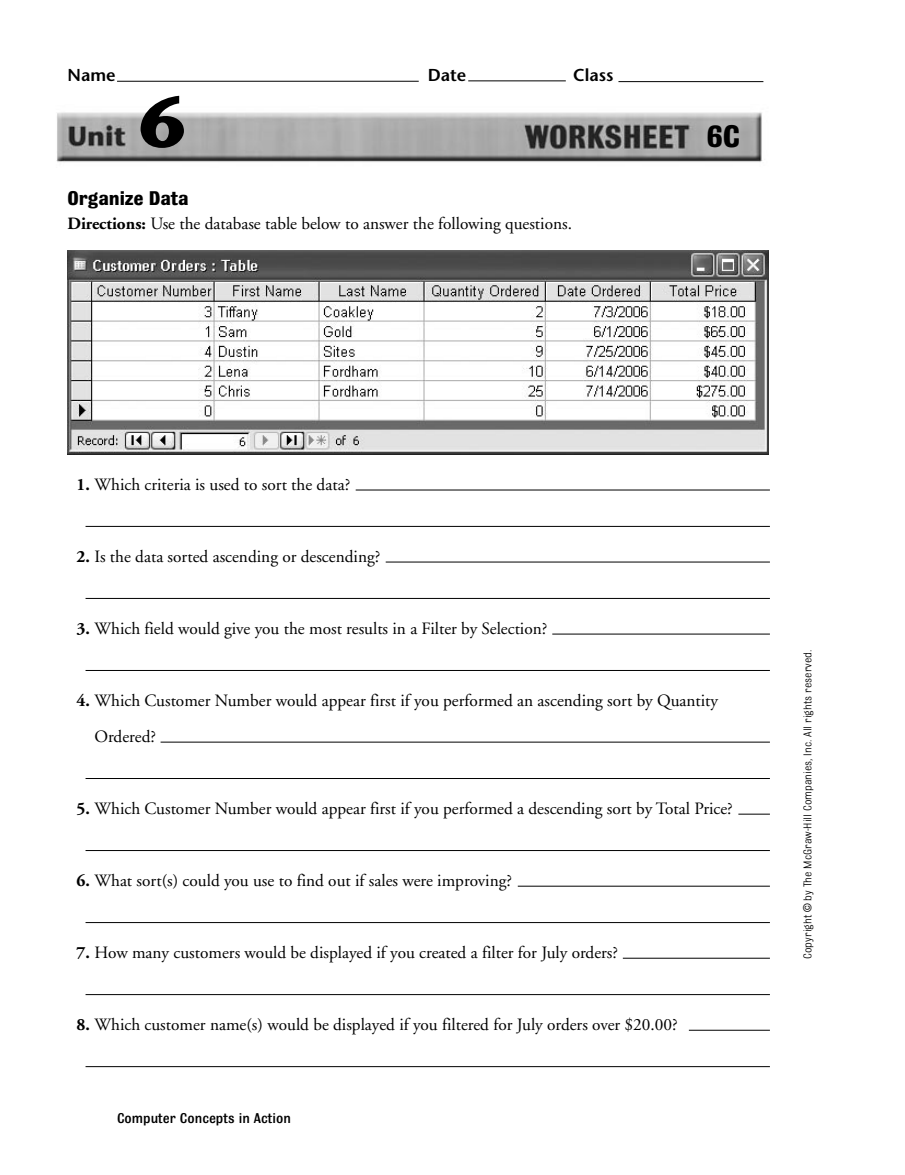
<style>
.page{position:relative;width:905px;height:1175px;background:#fff}
.page>*{position:absolute;margin:0;border:0;box-sizing:border-box;transform-origin:0 0}
.Chapter__s{font:700 72px "Stone Sans";color:#000}
.t1{font:700 33px "Bulldog";color:#000}
.t2{font:700 21px "Bulldog";color:#000}
.Rule_NL{font:17.25px/36px "Adobe Garamond";color:#000}
.Directions{font:17.25px "Adobe Garamond";color:#000}
.name__date___class{font:600 17.25px "Stone Sans";color:#000}
.footers_L{font:500 15px "Bulldog";color:#000}
.Copyright{font:12px "Bulldog";color:#000}
.s1{font-weight:700}
</style>
<div class="page">
<hr style="left:468px;top:80px;width:98px;height:1px;background:#000">
<hr style="left:117px;top:81px;width:301px;height:1px;background:#000">
<hr style="left:618px;top:81px;width:145px;height:1px;background:#000">
<img style="left:56px;top:112px;width:707px;height:50px">
<hr style="left:356px;top:489px;width:414px;height:1px;background:#000">
<hr style="left:86px;top:526px;width:684px;height:1px;background:#000">
<hr style="left:386px;top:561px;width:384px;height:1px;background:#000">
<hr style="left:86px;top:598px;width:684px;height:1px;background:#000">
<hr style="left:552px;top:633px;width:218px;height:1px;background:#000">
<hr style="left:86px;top:670px;width:684px;height:1px;background:#000">
<hr style="left:160px;top:741px;width:610px;height:1px;background:#000">
<hr style="left:86px;top:778px;width:684px;height:1px;background:#000">
<hr style="left:738px;top:813px;width:32px;height:1px;background:#000">
<hr style="left:86px;top:850px;width:684px;height:1px;background:#000">
<hr style="left:518px;top:885px;width:252px;height:1px;background:#000">
<hr style="left:86px;top:922px;width:684px;height:1px;background:#000">
<hr style="left:622px;top:957px;width:148px;height:1px;background:#000">
<hr style="left:86px;top:994px;width:684px;height:1px;background:#000">
<hr style="left:688px;top:1029px;width:82px;height:1px;background:#000">
<hr style="left:86px;top:1066px;width:684px;height:1px;background:#000">
<img style="left:68px;top:251px;width:700px;height:203px">
<p class="name__date___class" style="left:68px;top:65px;width:50px">Name</p>
<p class="name__date___class" style="left:428px;top:65px;width:40px">Date</p>
<p class="name__date___class" style="left:573px;top:65px;width:42px">Class</p>
<p class="Chapter__s" style="left:140px;top:79px;width:47px">6</p>
<h3 class="t2" style="left:68px;top:187px;width:123px">Organize Data</h3>
<p class="Directions" style="left:68px;top:215px;width:506px"><span class="s1">Directions:</span> Use the database table below to answer the following questions.</p>
<p class="t1" style="left:706px;top:120px;width:35px">6C</p>
<p class="Rule_NL" style="left:77px;top:467px;width:275px"><span class="s1">1.</span> Which criteria is used to sort the data?</p>
<p class="Rule_NL" style="left:77px;top:539px;width:305px"><span class="s1">2.</span> Is the data sorted ascending or descending?</p>
<p class="Rule_NL" style="left:77px;top:611px;width:472px"><span class="s1">3.</span> Which field would give you the most results in a Filter by Selection?</p>
<p class="Rule_NL" style="left:94px;top:683px;width:625px;text-indent:-18px"><span class="s1">4.</span> Which Customer Number would appear first if you performed an ascending sort by Quantity<br>Ordered?</p>
<p class="Rule_NL" style="left:77px;top:791px;width:657px"><span class="s1">5.</span> Which Customer Number would appear first if you performed a descending sort by Total Price?</p>
<p class="Rule_NL" style="left:77px;top:863px;width:437px"><span class="s1">6.</span> What sort(s) could you use to find out if sales were improving?</p>
<p class="Rule_NL" style="left:77px;top:935px;width:543px"><span class="s1">7.</span> How many customers would be displayed if you created a filter for July orders?</p>
<p class="Rule_NL" style="left:77px;top:1007px;width:602px"><span class="s1">8.</span> Which customer name(s) would be displayed if you filtered for July orders over $20.00?</p>
<p class="footers_L" style="left:117px;top:1110px;width:175px">Computer Concepts in Action</p>
<p class="Copyright" style="left:801px;top:958px;width:310px;rotate:-90deg">Copyright © by The McGraw-Hill Companies, Inc. All rights reserved.</p>
</div>
